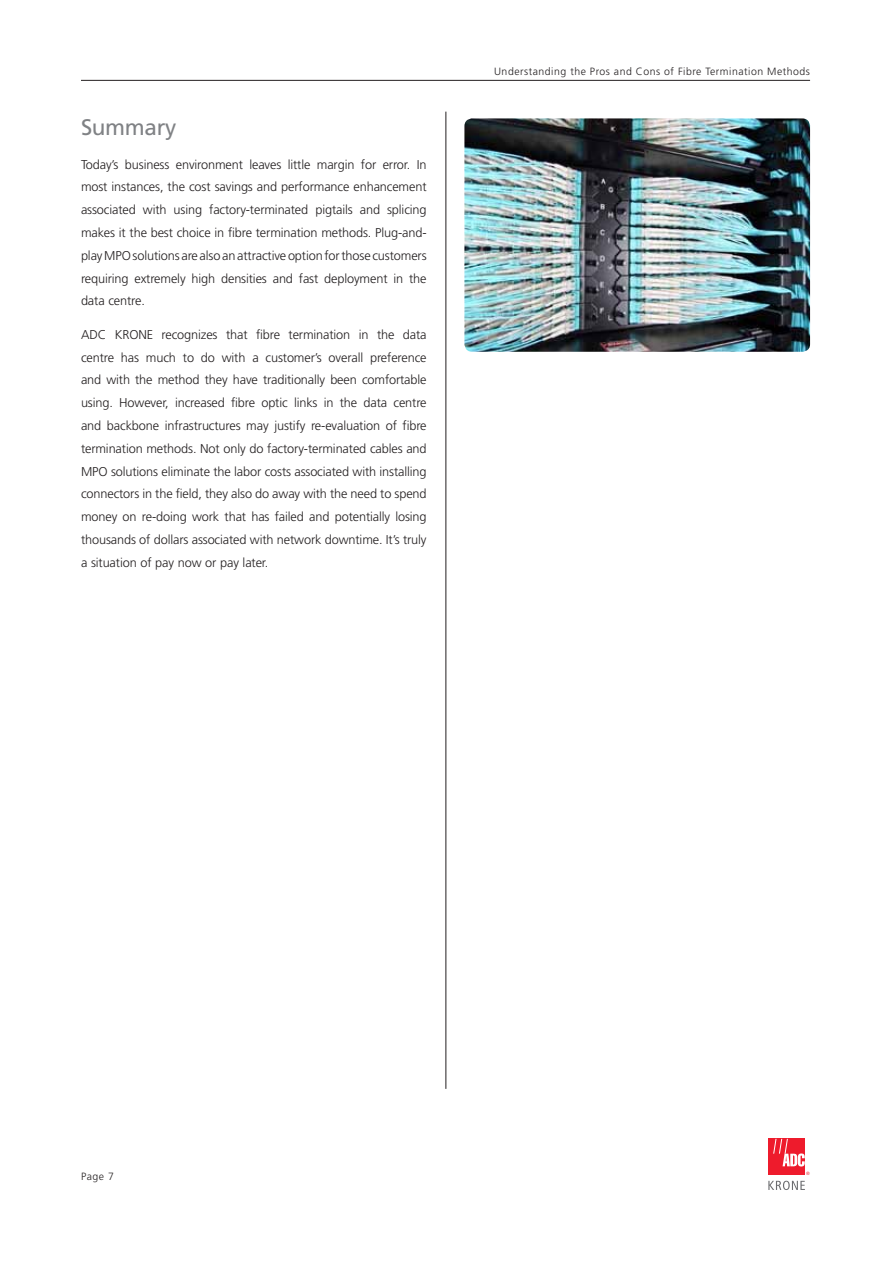
<style>
.page{position:relative;width:893px;height:1263px;background:#fff}
.page>*{position:absolute;margin:0;border:0;box-sizing:border-box;transform-origin:0 0}
.Subhead_1{font:22.5px "Frutiger LT";letter-spacing:-.015em;color:#808285}
.Body_Text{font:300 12.75px/22.8px "Frutiger LT";letter-spacing:-.01em;color:#231f20;text-align:justify}
.t1{font:300 10.5px "Frutiger LT";letter-spacing:.05em;color:#231f20}
.t2{font:300 4.65px "Frutiger LT";color:#ee1b2c}
</style>
<div class="page">
<hr style="left:445px;top:112px;width:1px;height:977px;background:#231f20">
<hr style="left:81px;top:80px;width:729px;height:1px;background:#231f20">
<div style="left:768px;top:1139px;width:37px;height:36px;background:#ee1b2c"></div>
<svg style="left:773px;top:1139px;width:32px;height:27px"></svg>
<svg style="left:768px;top:1181px;width:37px;height:9px"></svg>
<img style="left:464px;top:118px;width:346px;height:234px">
<p class="Subhead_1" style="left:81px;top:114px;width:97px">Summary</p>
<p class="Body_Text" style="left:81px;top:153px;width:347px">Today’s business environment leaves little margin for error. In most instances, the cost savings and performance enhancement associated with using factory-terminated pigtails and splicing makes it the best choice in fibre termination methods. Plug-and&shy;play MPO solutions are also an attractive option for those customers requiring extremely high densities and fast deployment in the data centre.</p>
<p class="Body_Text" style="left:81px;top:323px;width:347px">ADC KRONE recognizes that fibre termination in the data centre has much to do with a customer’s overall preference and with the method they have traditionally been comfortable using. However, increased fibre optic links in the data centre and backbone infrastructures may justify re-evaluation of fibre termination methods. Not only do factory-terminated cables and MPO solutions eliminate the labor costs associated with installing connectors in the field, they also do away with the need to spend money on re-doing work that has failed and potentially losing thousands of dollars associated with network downtime. It’s truly a situation of pay now or pay later.</p>
<p class="t1" style="left:494px;top:66px;width:317px">Understanding the Pros and Cons of Fibre Termination Methods</p>
<p class="t1" style="left:81px;top:1171px;width:34px">Page 7</p>
<p class="t2" style="left:806px;top:1171px;width:5px">®</p>
</div>
